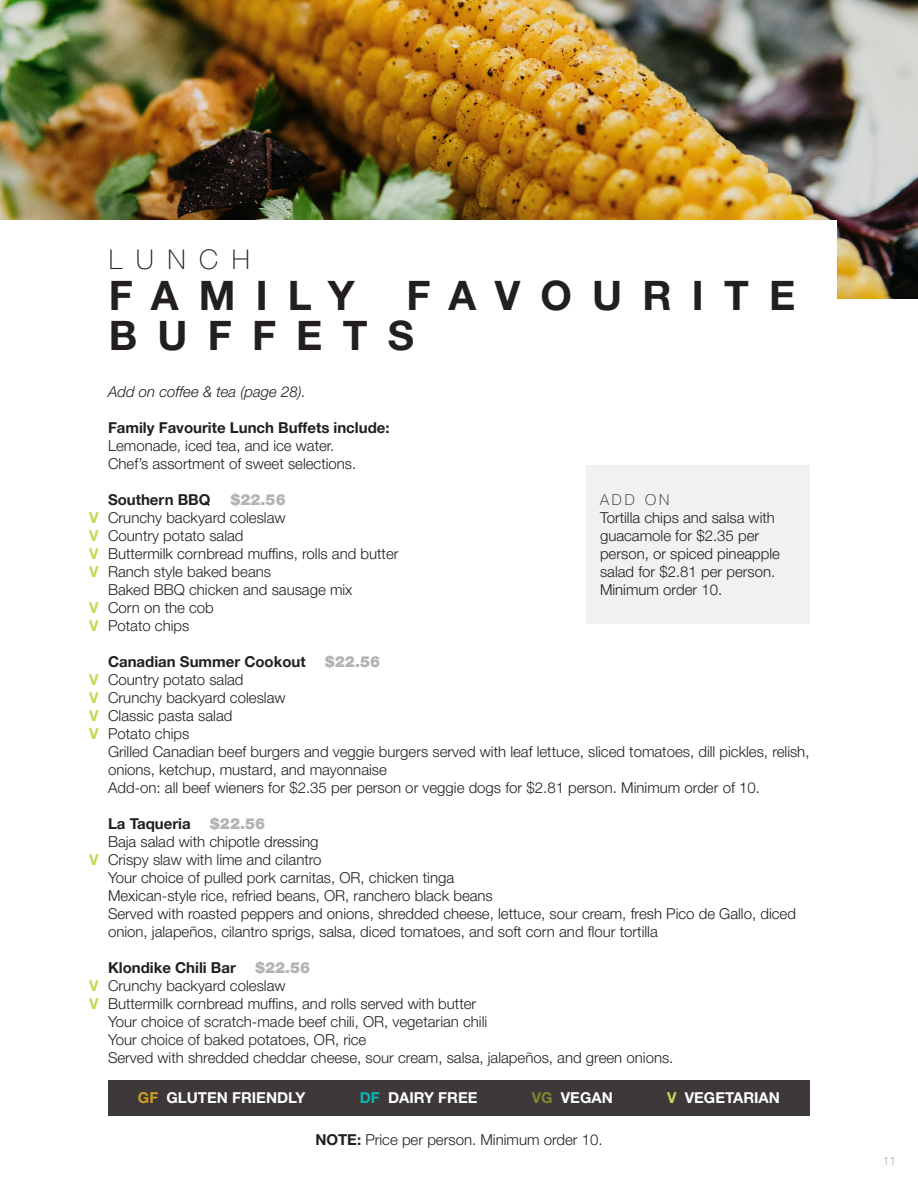
<style>
.page{position:relative;width:918px;height:1188px;background:#fff}
.page>*{position:absolute;margin:0;border:0;box-sizing:border-box;transform-origin:0 0}
.t1{font:700 40.5px/40.5px "Helvetica Neue LT Pro";letter-spacing:.5em;color:#231f20}
.t2{font:100 27px "Helvetica Neue LT Pro";letter-spacing:.5em;color:#231f20}
.t3{font:300 15px/18px "Helvetica Neue LT Pro";color:#231f20}
.t4{font:700 15px "Helvetica Neue LT Pro";color:#231f20}
.t5{font:700 15px "Helvetica Neue LT Pro";color:#fff}
.t6{font:italic 300 15px "Helvetica Neue LT Pro";color:#231f20}
.t7{font:900 15px "Helvetica Neue LT Pro";color:#b2b3b7}
.t8{font:700 15px "Helvetica Neue LT Pro";color:#c1d956}
.t9{font:100 15px "Helvetica Neue LT Pro";color:#231f20}
.t10{font:300 12px "Helvetica";color:#b2b3b7}
.s1{color:#ce9e21}
.s2{color:#0db5b6}
.s3{color:#7c882e}
.s4{color:#c1d956}
.s5{font-weight:700}
</style>
<div class="page">
<div style="left:108px;top:1080px;width:702px;height:36px;background:#3d383a"></div>
<img style="left:0;top:0;width:918px;height:298px">
<div style="left:0;top:220px;width:837px;height:159px;background:#fff"></div>
<div style="left:586px;top:465px;width:224px;height:159px;background:#f0f1f2"></div>
<p class="t2" style="left:109px;top:243px;width:143px">LUNCH</p>
<p class="t1" style="left:109px;top:274px;width:247px">FAMILY</p>
<p class="t1" style="left:109px;top:274px;width:688px;text-indent:298px">FAVOURITE<br>BUFFETS</p>
<p class="t8" style="left:89px;top:509px;width:11px">V</p>
<p class="t8" style="left:89px;top:527px;width:11px">V</p>
<p class="t8" style="left:89px;top:545px;width:11px">V</p>
<p class="t8" style="left:89px;top:563px;width:11px">V</p>
<p class="t8" style="left:89px;top:599px;width:11px">V</p>
<p class="t8" style="left:89px;top:617px;width:11px">V</p>
<p class="t8" style="left:89px;top:671px;width:11px">V</p>
<p class="t8" style="left:89px;top:689px;width:11px">V</p>
<p class="t8" style="left:89px;top:707px;width:11px">V</p>
<p class="t8" style="left:89px;top:725px;width:11px">V</p>
<p class="t8" style="left:89px;top:851px;width:11px">V</p>
<p class="t8" style="left:89px;top:977px;width:11px">V</p>
<p class="t8" style="left:89px;top:995px;width:11px">V</p>
<p class="t6" style="left:108px;top:383px;width:199px">Add on coffee &amp; tea (page 28).</p>
<p class="t4" style="left:108px;top:419px;width:283px">Family Favourite Lunch Buffets include:</p>
<p class="t3" style="left:108px;top:437px;width:228px">Lemonade, iced tea, and ice water.</p>
<p class="t3" style="left:108px;top:455px;width:250px">Chef’s assortment of sweet selections.</p>
<p class="t4" style="left:108px;top:491px;width:104px">Southern BBQ</p>
<p class="t7" style="left:231px;top:491px;width:57px">$22.56</p>
<p class="t3" style="left:108px;top:509px;width:179px">Crunchy backyard coleslaw</p>
<p class="t3" style="left:108px;top:527px;width:137px">Country potato salad</p>
<p class="t3" style="left:108px;top:545px;width:292px">Buttermilk cornbread muffins, rolls and butter</p>
<p class="t3" style="left:108px;top:563px;width:165px">Ranch style baked beans</p>
<p class="t3" style="left:108px;top:581px;width:246px">Baked BBQ chicken and sausage mix</p>
<p class="t3" style="left:108px;top:599px;width:107px">Corn on the cob</p>
<p class="t3" style="left:108px;top:617px;width:83px">Potato chips</p>
<p class="t4" style="left:108px;top:653px;width:199px">Canadian Summer Cookout</p>
<p class="t7" style="left:325px;top:653px;width:57px">$22.56</p>
<p class="t3" style="left:108px;top:671px;width:137px">Country potato salad</p>
<p class="t3" style="left:108px;top:689px;width:179px">Crunchy backyard coleslaw</p>
<p class="t3" style="left:108px;top:707px;width:126px">Classic pasta salad</p>
<p class="t3" style="left:108px;top:725px;width:83px">Potato chips</p>
<p class="t3" style="left:108px;top:743px;width:703px">Grilled Canadian beef burgers and veggie burgers served with leaf lettuce, sliced tomatoes, dill pickles, relish, onions, ketchup, mustard, and mayonnaise</p>
<p class="t3" style="left:108px;top:779px;width:653px">Add-on: all beef wieners for $2.35 per person or veggie dogs for $2.81 person. Minimum order of 10.</p>
<p class="t4" style="left:108px;top:815px;width:84px">La Taqueria</p>
<p class="t7" style="left:210px;top:815px;width:57px">$22.56</p>
<p class="t3" style="left:108px;top:833px;width:212px">Baja salad with chipotle dressing</p>
<p class="t3" style="left:108px;top:851px;width:215px">Crispy slaw with lime and cilantro</p>
<p class="t3" style="left:108px;top:869px;width:348px">Your choice of pulled pork carnitas, OR, chicken tinga</p>
<p class="t3" style="left:108px;top:887px;width:386px">Mexican-style rice, refried beans, OR, ranchero black beans</p>
<p class="t3" style="left:108px;top:905px;width:690px">Served with roasted peppers and onions, shredded cheese, lettuce, sour cream, fresh Pico de Gallo, diced onion, jalapeños, cilantro sprigs, salsa, diced tomatoes, and soft corn and flour tortilla</p>
<p class="t4" style="left:108px;top:959px;width:129px">Klondike Chili Bar</p>
<p class="t7" style="left:255px;top:959px;width:57px">$22.56</p>
<p class="t3" style="left:108px;top:977px;width:179px">Crunchy backyard coleslaw</p>
<p class="t3" style="left:108px;top:995px;width:370px">Buttermilk cornbread muffins, and rolls served with butter</p>
<p class="t3" style="left:108px;top:1013px;width:381px">Your choice of scratch-made beef chili, OR, vegetarian chili</p>
<p class="t3" style="left:108px;top:1031px;width:260px">Your choice of baked potatoes, OR, rice</p>
<p class="t3" style="left:108px;top:1049px;width:567px">Served with shredded cheddar cheese, sour cream, salsa, jalapeños, and green onions.</p>
<p class="t9" style="left:600px;top:491px;width:71px">ADD ON</p>
<p class="t3" style="left:600px;top:508px;width:182px">Tortilla chips and salsa with guacamole for $2.35 per person, or spiced pineapple salad for $2.81 per person.<br>Minimum order 10.</p>
<p class="t5" style="left:138px;top:1089px;width:169px"><span class="s1">GF</span> GLUTEN FRIENDLY</p>
<p class="t5" style="left:360px;top:1089px;width:119px"><span class="s2">DF</span> DAIRY FREE</p>
<p class="t5" style="left:532px;top:1089px;width:83px"><span class="s3">VG</span> VEGAN</p>
<p class="t5" style="left:667px;top:1089px;width:115px"><span class="s4">V</span> VEGETARIAN</p>
<p class="t3" style="left:315px;top:1130px;width:289px"><span class="s5">NOTE:</span> Price per person. Minimum order 10.</p>
<p class="t10" style="left:882px;top:1151px;width:15px">11</p>
</div>
